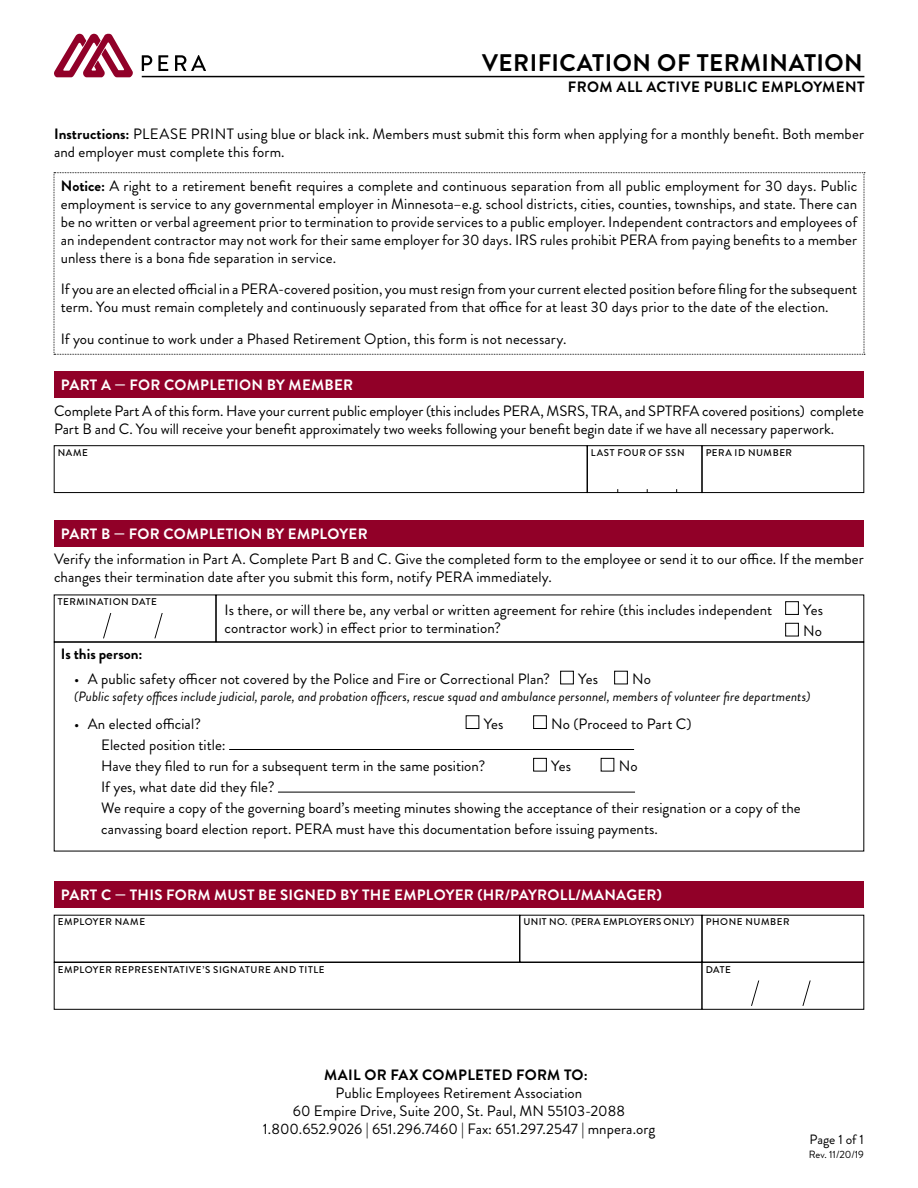
<style>
.page{position:relative;width:918px;height:1188px;background:#fff}
.page>*{position:absolute;margin:0;border:0;box-sizing:border-box;transform-origin:0 0}
.t1{font:700 24px "Brandon Grotesque";letter-spacing:.02em;color:#000}
.t2{font:15px/18px "Brandon Grotesque";color:#000}
.t3{font:700 15px "Brandon Grotesque";letter-spacing:.02em;color:#fff}
.t4{font:700 15px "Brandon Grotesque";letter-spacing:.025em;color:#000}
.t5{font:700 15px "Brandon Grotesque";letter-spacing:.005em;color:#000}
.t6{font:italic 13.5px "Brandon Grotesque";letter-spacing:.005em;color:#000}
.t7{font:13.5px "Brandon Grotesque";color:#000}
.t8{font:10.5px "Brandon Grotesque";color:#000}
.t9{font:500 9.75px "Brandon Grotesque";letter-spacing:.06em;color:#000}
.t10{font:500 9.75px "Brandon Grotesque";letter-spacing:.04em;color:#000}
.s1{font-weight:700}
</style>
<div class="page">
<hr style="left:142px;top:76px;width:722px;height:1px;background:#000">
<svg style="left:142px;top:55px;width:10px;height:16px"></svg>
<svg style="left:158px;top:55px;width:10px;height:16px"></svg>
<svg style="left:175px;top:55px;width:31px;height:16px"></svg>
<svg style="left:54px;top:34px;width:79px;height:43px"></svg>
<div style="left:54px;top:371px;width:810px;height:27px;background:#910028"></div>
<div style="left:54px;top:520px;width:810px;height:27px;background:#910028"></div>
<div style="left:54px;top:881px;width:810px;height:27px;background:#910028"></div>
<div style="left:54px;top:962px;width:648px;height:48px;border:1px solid #000"></div>
<div style="left:54px;top:595px;width:162px;height:47px;border:1px solid #000"></div>
<svg style="left:103px;top:613px;width:9px;height:26px"></svg>
<svg style="left:154px;top:613px;width:9px;height:26px"></svg>
<div style="left:702px;top:446px;width:162px;height:47px;border:1px solid #000"></div>
<div style="left:54px;top:446px;width:533px;height:47px;border:1px solid #000"></div>
<div style="left:587px;top:446px;width:115px;height:47px;border:1px solid #000"></div>
<div style="left:785px;top:601px;width:14px;height:14px;border:1px solid #000"></div>
<div style="left:785px;top:623px;width:14px;height:13px;border:1px solid #000"></div>
<div style="left:216px;top:595px;width:648px;height:47px;border:1px solid #000"></div>
<div style="left:560px;top:671px;width:14px;height:13px;border:1px solid #000"></div>
<div style="left:614px;top:671px;width:14px;height:13px;border:1px solid #000"></div>
<div style="left:466px;top:715px;width:13px;height:14px;border:1px solid #000"></div>
<div style="left:533px;top:715px;width:14px;height:14px;border:1px solid #000"></div>
<hr style="left:229px;top:749px;width:405px;height:1px;background:#000">
<div style="left:533px;top:758px;width:14px;height:13px;border:1px solid #000"></div>
<div style="left:601px;top:758px;width:13px;height:13px;border:1px solid #000"></div>
<hr style="left:278px;top:792px;width:357px;height:1px;background:#000">
<div style="left:54px;top:642px;width:810px;height:209px;border:1px solid #000"></div>
<div style="left:702px;top:962px;width:162px;height:48px;border:1px solid #000"></div>
<svg style="left:751px;top:980px;width:9px;height:26px"></svg>
<svg style="left:802px;top:980px;width:9px;height:26px"></svg>
<svg style="left:54px;top:172px;width:811px;height:183px"></svg>
<h1 class="t1" style="left:482px;top:46px;width:382px">VERIFICATION OF TERMINATION</h1>
<p class="t4" style="left:568px;top:76px;width:298px">FROM ALL ACTIVE PUBLIC EMPLOYMENT</p>
<p class="t2" style="left:54px;top:125px;width:812px"><span class="s1">Instructions:</span> PLEASE PRINT using blue or black ink. Members must submit this form when applying for a monthly benefit. Both member and employer must complete this form.</p>
<p class="t2" style="left:61px;top:177px;width:798px;text-align:justify"><span class="s1">Notice:</span> A right to a retirement benefit requires a complete and continuous separation from all public employment for 30 days. Public employment is service to any governmental employer in Minnesota–e.g. school districts, cities, counties, townships, and state. There can be no written or verbal agreement prior to termination to provide services to a public employer. Independent contractors and employees of an independent contractor may not work for their same employer for 30 days. IRS rules prohibit PERA from paying benefits to a member unless there is a bona fide separation in service.</p>
<p class="t2" style="left:61px;top:280px;width:798px">If you are an elected official in a PERA-covered position, you must resign from your current elected position before filing for the subsequent term. You must remain completely and continuously separated from that office for at least 30 days prior to the date of the election.</p>
<p class="t2" style="left:61px;top:330px;width:507px">If you continue to work under a Phased Retirement Option, this form is not necessary.</p>
<p class="t3" style="left:61px;top:374px;width:294px">PART A — FOR COMPLETION BY MEMBER</p>
<p class="t2" style="left:54px;top:402px;width:811px">Complete Part A of this form. Have your current public employer (this includes PERA, MSRS, TRA, and SPTRFA covered positions) complete<br>Part B and C. You will receive your benefit approximately two weeks following your benefit begin date if we have all necessary paperwork.</p>
<p class="t9" style="left:58px;top:446px;width:32px">NAME</p>
<p class="t9" style="left:591px;top:446px;width:95px">LAST FOUR OF SSN</p>
<p class="t9" style="left:706px;top:446px;width:88px">PERA ID NUMBER</p>
<p class="t3" style="left:61px;top:523px;width:308px">PART B — FOR COMPLETION BY EMPLOYER</p>
<p class="t2" style="left:54px;top:550px;width:811px">Verify the information in Part A. Complete Part B and C. Give the completed form to the employee or send it to our office. If the member changes their termination date after you submit this form, notify PERA immediately.</p>
<p class="t9" style="left:58px;top:595px;width:101px">TERMINATION DATE</p>
<p class="t2" style="left:225px;top:601px;width:549px">Is there, or will there be, any verbal or written agreement for rehire (this includes independent contractor work) in effect prior to termination?</p>
<p class="t2" style="left:803px;top:599px;width:21px;line-height:21.6px">Yes<br>No</p>
<p class="t2" style="left:74px;top:670px;width:477px">• A public safety officer not covered by the Police and Fire or Correctional Plan?</p>
<p class="t2" style="left:578px;top:670px;width:21px">Yes</p>
<p class="t2" style="left:632px;top:670px;width:20px">No</p>
<p class="t6" style="left:74px;top:687px;width:738px">(Public safety offices include judicial, parole, and probation officers, rescue squad and ambulance personnel, members of volunteer fire departments)</p>
<p class="t2" style="left:74px;top:715px;width:128px">• An elected official?</p>
<p class="t2" style="left:484px;top:715px;width:21px">Yes</p>
<p class="t2" style="left:551px;top:715px;width:142px">No (Proceed to Part C)</p>
<p class="t2" style="left:101px;top:734px;width:386px;line-height:21.6px">Elected position title:<br>Have they filed to run for a subsequent term in the same position?</p>
<p class="t5" style="left:61px;top:644px;width:83px">Is this person:</p>
<p class="t2" style="left:551px;top:758px;width:21px">Yes</p>
<p class="t2" style="left:619px;top:758px;width:20px">No</p>
<p class="t2" style="left:101px;top:777px;width:701px;line-height:21px">If yes, what date did they file?<br>We require a copy of the governing board’s meeting minutes showing the acceptance of their resignation or a copy of the canvassing board election report. PERA must have this documentation before issuing payments.</p>
<p class="t3" style="left:61px;top:884px;width:602px">PART C — THIS FORM MUST BE SIGNED BY THE EMPLOYER (HR/PAYROLL/MANAGER)</p>
<p class="t9" style="left:58px;top:915px;width:89px">EMPLOYER NAME</p>
<p class="t10" style="left:523px;top:915px;width:268px">UNIT NO. (PERA EMPLOYERS ONLY) PHONE NUMBER</p>
<p class="t9" style="left:58px;top:963px;width:268px">EMPLOYER REPRESENTATIVE’S SIGNATURE AND TITLE</p>
<p class="t4" style="left:324px;top:1065px;width:265px">MAIL OR FAX COMPLETED FORM TO:</p>
<p class="t2" style="left:263px;top:1084px;width:394px;text-align:center">Public Employees Retirement Association<br>60 Empire Drive, Suite 200, St. Paul, MN 55103-2088<br>1.800.652.9026 | 651.296.7460 | Fax: 651.297.2547 | mnpera.org</p>
<p class="t9" style="left:706px;top:963px;width:27px">DATE</p>
<p class="t7" style="left:810px;top:1130px;width:56px">Page 1 of 1</p>
<p class="t8" style="left:809px;top:1147px;width:57px">Rev. 11/20/19</p>
</div>
